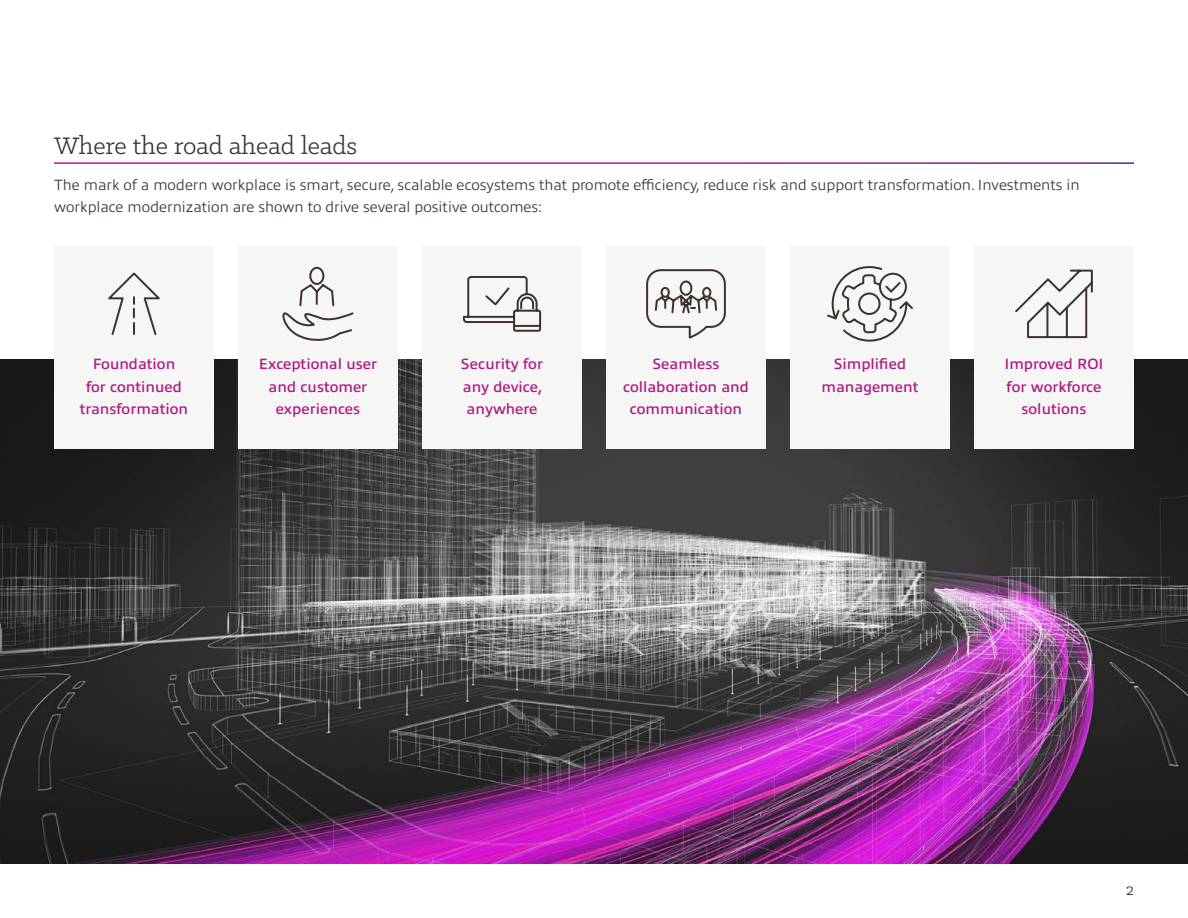
<style>
.page{position:relative;width:1188px;height:918px;background:#fff}
.page>*{position:absolute;margin:0;border:0;box-sizing:border-box;transform-origin:0 0}
.t1{font:27px "Klinic Slab";color:#3e332d}
.t2{font:18px "Klinic Slab";color:#3e332d}
.t3{font:600 15px/22.5px "Allumi Pro";color:#b01c87;text-align:center}
.t4{font:300 15px/22.5px "Allumi Pro";color:#3e332d}
</style>
<div class="page">
<img style="left:0;top:359px;width:1188px;height:505px">
<div style="left:54px;top:246px;width:160px;height:202px;background:#f6f6f5"></div>
<div style="left:238px;top:246px;width:160px;height:202px;background:#f6f6f5"></div>
<div style="left:422px;top:246px;width:160px;height:202px;background:#f6f6f5"></div>
<div style="left:606px;top:246px;width:160px;height:202px;background:#f6f6f5"></div>
<div style="left:790px;top:246px;width:160px;height:202px;background:#f6f6f5"></div>
<div style="left:974px;top:246px;width:160px;height:202px;background:#f6f6f5"></div>
<svg style="left:282px;top:266px;width:72px;height:75px"></svg>
<svg style="left:646px;top:269px;width:80px;height:70px"></svg>
<svg style="left:1015px;top:269px;width:78px;height:70px"></svg>
<svg style="left:825px;top:162px;width:90px;height:377px"></svg>
<svg style="left:462px;top:276px;width:80px;height:56px"></svg>
<svg style="left:108px;top:272px;width:52px;height:63px"></svg>
<h1 class="t1" style="left:54px;top:128px;width:305px">Where the road ahead leads</h1>
<p class="t4" style="left:54px;top:172px;width:1027px">The mark of a modern workplace is smart, secure, scalable ecosystems that promote efficiency, reduce risk and support transformation. Investments in workplace modernization are shown to drive several positive outcomes:</p>
<p class="t3" style="left:80px;top:352px;width:110px">Foundation<br>for continued transformation</p>
<p class="t3" style="left:259px;top:352px;width:120px">Exceptional user and customer experiences</p>
<p class="t3" style="left:461px;top:352px;width:84px;text-align:justify">Security for any device, anywhere</p>
<p class="t3" style="left:623px;top:352px;width:127px">Seamless collaboration and communication</p>
<p class="t3" style="left:822px;top:352px;width:98px">Simplified management</p>
<p class="t3" style="left:1004px;top:352px;width:101px">Improved ROI for workforce solutions</p>
<p class="t2" style="left:1126px;top:878px;width:10px">2</p>
</div>
